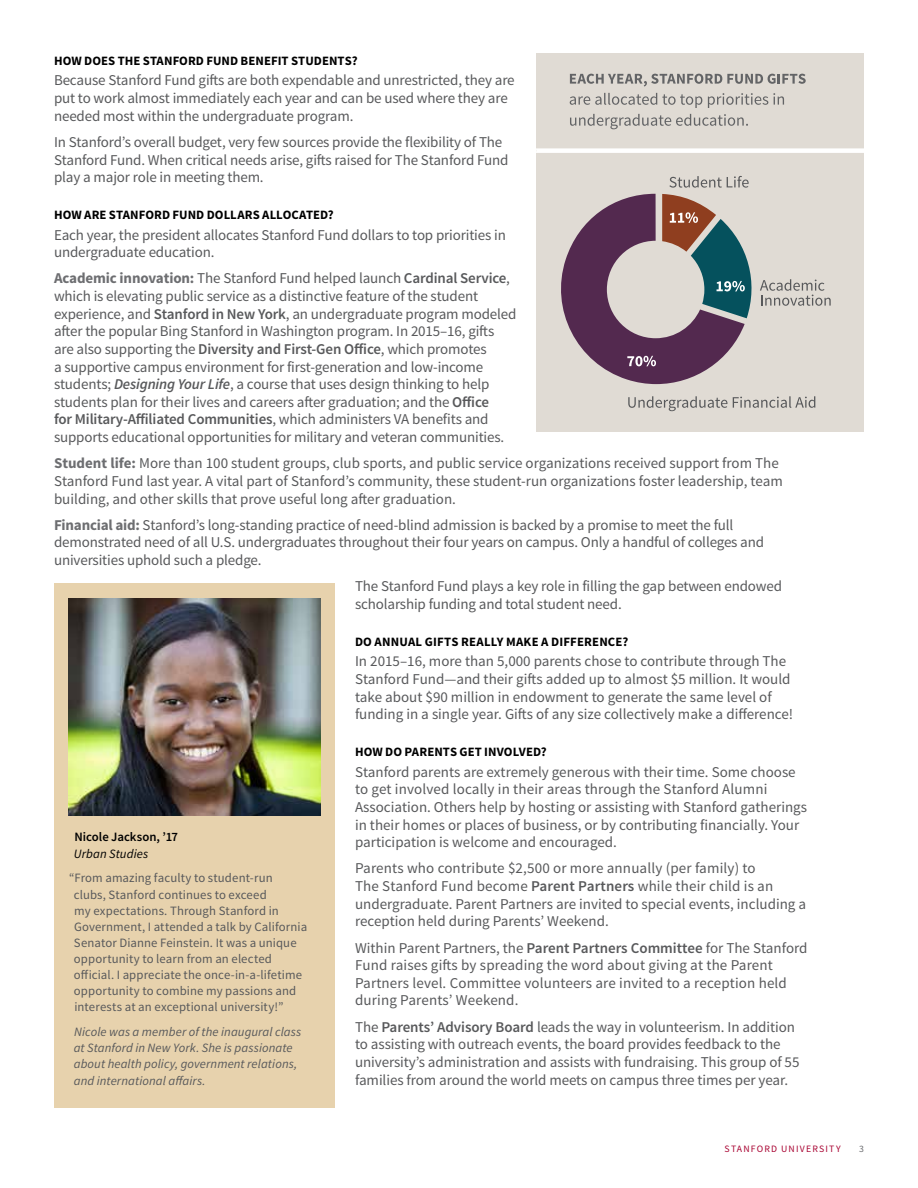
<style>
.page{position:relative;width:918px;height:1188px;background:#fff}
.page>*{position:absolute;margin:0;border:0;box-sizing:border-box;transform-origin:0 0}
.t1{font:15px/17.7px "Source Sans Pro";letter-spacing:-.01em;color:#58595b}
.t2{font:15px/17.7px "Source Sans Pro";letter-spacing:.01em;color:#58595b}
.t3{font:12.75px/16.2px "Source Sans Pro";letter-spacing:.01em;color:#58595b}
.t4{font:700 12.75px "Source Sans Pro";letter-spacing:.005em;color:#000}
.t5{font:italic 12.75px/16.2px "Source Sans Pro";letter-spacing:.005em;color:#58595b}
.t6{font:600 12.75px "Source Sans Pro";color:#000}
.t7{font:italic 12.75px "Source Sans Pro";letter-spacing:.005em;color:#000}
.t8{font:9.75px "Source Sans Pro";letter-spacing:.115em;color:#a90533}
.t9{font:9.75px "Source Sans Pro";color:#6d6e71}
.s1{font-weight:700;color:#6d6e71}
.s2{font-weight:600}
.s3{font-weight:600;font-style:italic}
</style>
<div class="page">
<div style="left:54px;top:583px;width:281px;height:525px;background:#e7d2ad"></div>
<img style="left:68px;top:598px;width:253px;height:217px">
<div style="left:536px;top:53px;width:328px;height:379px;background:#e0dbd4"></div>
<svg style="left:669px;top:176px;width:80px;height:12px"></svg>
<svg style="left:561px;top:194px;width:270px;height:190px"></svg>
<svg style="left:628px;top:396px;width:99px;height:15px"></svg>
<svg style="left:733px;top:396px;width:82px;height:12px"></svg>
<svg style="left:570px;top:74px;width:236px;height:13px"></svg>
<svg style="left:570px;top:93px;width:132px;height:15px"></svg>
<svg style="left:708px;top:93px;width:76px;height:15px"></svg>
<svg style="left:570px;top:114px;width:178px;height:15px"></svg>
<svg style="left:536px;top:148px;width:328px;height:5px;background:#fbfbfa"></svg>
<p class="t4" style="left:54px;top:52px;width:305px">HOW DOES THE STANFORD FUND BENEFIT STUDENTS?</p>
<p class="t1" style="left:54px;top:72px;width:462px">Because Stanford Fund gifts are both expendable and unrestricted, they are put to work almost immediately each year and can be used where they are needed most within the undergraduate program.</p>
<p class="t1" style="left:54px;top:133px;width:456px">In Stanford’s overall budget, very few sources provide the flexibility of The<br>Stanford Fund. When critical needs arise, gifts raised for The Stanford Fund play a major role in meeting them.</p>
<p class="t4" style="left:54px;top:206px;width:281px">HOW ARE STANFORD FUND DOLLARS ALLOCATED?</p>
<p class="t1" style="left:54px;top:226px;width:453px">Each year, the president allocates Stanford Fund dollars to top priorities in undergraduate education.</p>
<p class="t1" style="left:54px;top:270px;width:464px"><span class="s1">Academic innovation:</span> The Stanford Fund helped launch <span class="s2">Cardinal Service</span>, which is elevating public service as a distinctive feature of the student experience, and <span class="s2">Stanford in New York</span>, an undergraduate program modeled after the popular Bing Stanford in Washington program. In 2015–16, gifts are also supporting the <span class="s2">Diversity and First-Gen Office</span>, which promotes<br>a supportive campus environment for first-generation and low-income students; <span class="s3">Designing Your Life</span>, a course that uses design thinking to help students plan for their lives and careers after graduation; and the <span class="s2">Office<br>for Military-Affiliated Communities</span>, which administers VA benefits and supports educational opportunities for military and veteran communities.</p>
<p class="t1" style="left:54px;top:455px;width:730px"><span class="s1">Student life:</span> More than 100 student groups, club sports, and public service organizations received support from The<br>Stanford Fund last year. A vital part of Stanford’s community, these student-run organizations foster leadership, team building, and other skills that prove useful long after graduation.</p>
<p class="t1" style="left:54px;top:516px;width:712px"><span class="s1">Financial aid:</span> Stanford’s long-standing practice of need-blind admission is backed by a promise to meet the full demonstrated need of all U.S. undergraduates throughout their four years on campus. Only a handful of colleges and universities uphold such a pledge.</p>
<p class="t1" style="left:355px;top:578px;width:429px">The Stanford Fund plays a key role in filling the gap between endowed scholarship funding and total student need.</p>
<p class="t4" style="left:355px;top:633px;width:275px">DO ANNUAL GIFTS REALLY MAKE A DIFFERENCE?</p>
<p class="t1" style="left:355px;top:653px;width:440px">In 2015–16, more than 5,000 parents chose to contribute through The Stanford Fund—and their gifts added up to almost $5 million. It would take about $90 million in endowment to generate the same level of funding in a single year. Gifts of any size collectively make a difference!</p>
<p class="t4" style="left:355px;top:743px;width:193px">HOW DO PARENTS GET INVOLVED?</p>
<p class="t1" style="left:355px;top:763px;width:454px">Stanford parents are extremely generous with their time. Some choose to get involved locally in their areas through the Stanford Alumni Association. Others help by hosting or assisting with Stanford gatherings in their homes or places of business, or by contributing financially. Your participation is welcome and encouraged.</p>
<p class="t1" style="left:355px;top:860px;width:453px">Parents who contribute $2,500 or more annually (per family) to<br>The Stanford Fund become <span class="s2">Parent Partners</span> while their child is an undergraduate. Parent Partners are invited to special events, including a reception held during Parents’ Weekend.</p>
<p class="t2" style="left:355px;top:939px;width:454px">Within Parent Partners, the <span class="s2">Parent Partners Committee</span> for The Stanford Fund raises gifts by spreading the word about giving at the Parent Partners level. Committee volunteers are invited to a reception held during Parents’ Weekend.</p>
<p class="t1" style="left:355px;top:1018px;width:446px">The <span class="s2">Parents’ Advisory Board</span> leads the way in volunteerism. In addition to assisting with outreach events, the board provides feedback to the university’s administration and assists with fundraising. This group of 55 families from around the world meets on campus three times per year.</p>
<p class="t6" style="left:74px;top:829px;width:105px">Nicole Jackson, ’17</p>
<p class="t7" style="left:74px;top:846px;width:76px">Urban Studies</p>
<p class="t3" style="left:74px;top:870px;width:235px;text-indent:-5px">“From amazing faculty to student-run clubs, Stanford continues to exceed<br>my expectations. Through Stanford in Government, I attended a talk by California Senator Dianne Feinstein. It was a unique opportunity to learn from an elected official. I appreciate the once-in-a-lifetime opportunity to combine my passions and interests at an exceptional university!”</p>
<p class="t5" style="left:74px;top:1024px;width:229px">Nicole was a member of the inaugural class at Stanford in New York. She is passionate about health policy, government relations, and international affairs.</p>
<p class="t8" style="left:725px;top:1143px;width:118px">STANFORD UNIVERSITY</p>
<p class="t9" style="left:859px;top:1143px;width:6px">3</p>
</div>
